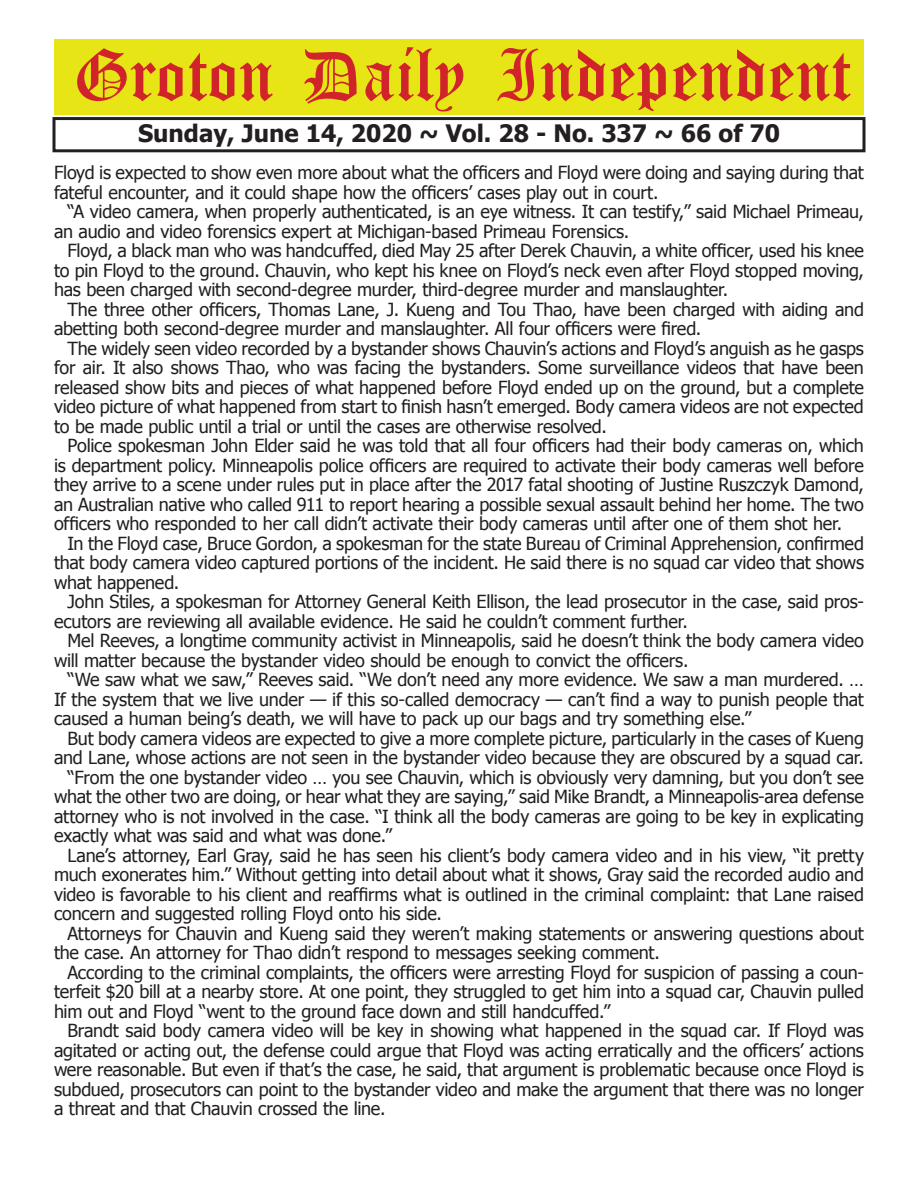
<style>
.page{position:relative;width:918px;height:1188px;background:#fff}
.page>*{position:absolute;margin:0;border:0;box-sizing:border-box;transform-origin:0 0}
.t1{font:54px "Old English Five";color:#d1232a}
.t2{font:700 24px "Tahoma";color:#231f20}
.t3{font:18px/19.5px "Tahoma";letter-spacing:-.01em;color:#231f20}
</style>
<div class="page">
<div style="left:52px;top:117px;width:814px;height:35px;border:3px solid #231f20"></div>
<div style="left:54px;top:40px;width:810px;height:75px;background:#e7e515"></div>
<h1 class="t1" style="left:73px;top:50px;width:779px">Groton Daily Independent</h1>
<h2 class="t2" style="left:138px;top:116px;width:644px">Sunday, June 14, 2020 ~ Vol. 28 - No. 337 ~ 66 of 70</h2>
<p class="t3" style="left:54px;top:162px;width:811px">Floyd is expected to show even more about what the officers and Floyd were doing and saying during that fateful encounter, and it could shape how the officers’ cases play out in court.</p>
<p class="t3" style="left:54px;top:201px;width:812px;text-indent:14px">“A video camera, when properly authenticated, is an eye witness. It can testify,” said Michael Primeau, an audio and video forensics expert at Michigan-based Primeau Forensics.</p>
<p class="t3" style="left:54px;top:240px;width:812px;text-align:justify;text-indent:14px">Floyd, a black man who was handcuffed, died May 25 after Derek Chauvin, a white officer, used his knee to pin Floyd to the ground. Chauvin, who kept his knee on Floyd’s neck even after Floyd stopped moving, has been charged with second-degree murder, third-degree murder and manslaughter.</p>
<p class="t3" style="left:54px;top:299px;width:812px;text-indent:14px">The three other officers, Thomas Lane, J. Kueng and Tou Thao, have been charged with aiding and abetting both second-degree murder and manslaughter. All four officers were fired.</p>
<p class="t3" style="left:54px;top:338px;width:812px;text-align:justify;text-indent:14px">The widely seen video recorded by a bystander shows Chauvin’s actions and Floyd’s anguish as he gasps for air. It also shows Thao, who was facing the bystanders. Some surveillance videos that have been released show bits and pieces of what happened before Floyd ended up on the ground, but a complete video picture of what happened from start to finish hasn’t emerged. Body camera videos are not expected to be made public until a trial or until the cases are otherwise resolved.</p>
<p class="t3" style="left:54px;top:435px;width:812px;text-align:justify;text-indent:14px">Police spokesman John Elder said he was told that all four officers had their body cameras on, which is department policy. Minneapolis police officers are required to activate their body cameras well before they arrive to a scene under rules put in place after the 2017 fatal shooting of Justine Ruszczyk Damond, an Australian native who called 911 to report hearing a possible sexual assault behind her home. The two officers who responded to her call didn’t activate their body cameras until after one of them shot her.</p>
<p class="t3" style="left:54px;top:533px;width:812px;text-align:justify;text-indent:14px">In the Floyd case, Bruce Gordon, a spokesman for the state Bureau of Criminal Apprehension, confirmed that body camera video captured portions of the incident. He said there is no squad car video that shows what happened.</p>
<p class="t3" style="left:54px;top:591px;width:812px;text-indent:14px">John Stiles, a spokesman for Attorney General Keith Ellison, the lead prosecutor in the case, said pros&shy;ecutors are reviewing all available evidence. He said he couldn’t comment further.</p>
<p class="t3" style="left:54px;top:630px;width:811px;text-indent:14px">Mel Reeves, a longtime community activist in Minneapolis, said he doesn’t think the body camera video will matter because the bystander video should be enough to convict the officers.</p>
<p class="t3" style="left:54px;top:669px;width:811px;text-align:justify;text-indent:14px">“We saw what we saw,” Reeves said. “We don’t need any more evidence. We saw a man murdered. … If the system that we live under — if this so-called democracy — can’t find a way to punish people that caused a human being’s death, we will have to pack up our bags and try something else.”</p>
<p class="t3" style="left:68px;top:728px;width:798px">But body camera videos are expected to give a more complete picture, particularly in the cases of Kueng</p>
<p class="t3" style="left:54px;top:747px;width:811px">and Lane, whose actions are not seen in the bystander video because they are obscured by a squad car.</p>
<p class="t3" style="left:68px;top:766px;width:798px">“From the one bystander video … you see Chauvin, which is obviously very damning, but you don’t see</p>
<p class="t3" style="left:54px;top:786px;width:811px">what the other two are doing, or hear what they are saying,” said Mike Brandt, a Minneapolis-area defense</p>
<p class="t3" style="left:54px;top:805px;width:811px">attorney who is not involved in the case. “I think all the body cameras are going to be key in explicating</p>
<p class="t3" style="left:54px;top:825px;width:340px">exactly what was said and what was done.”</p>
<p class="t3" style="left:68px;top:844px;width:798px">Lane’s attorney, Earl Gray, said he has seen his client’s body camera video and in his view, “it pretty</p>
<p class="t3" style="left:54px;top:864px;width:812px">much exonerates him.” Without getting into detail about what it shows, Gray said the recorded audio and</p>
<p class="t3" style="left:54px;top:883px;width:811px">video is favorable to his client and reaffirms what is outlined in the criminal complaint: that Lane raised</p>
<p class="t3" style="left:54px;top:903px;width:390px">concern and suggested rolling Floyd onto his side.</p>
<p class="t3" style="left:68px;top:922px;width:798px">Attorneys for Chauvin and Kueng said they weren’t making statements or answering questions about</p>
<p class="t3" style="left:54px;top:942px;width:607px">the case. An attorney for Thao didn’t respond to messages seeking comment.</p>
<p class="t3" style="left:68px;top:961px;width:798px">According to the criminal complaints, the officers were arresting Floyd for suspicion of passing a coun-</p>
<p class="t3" style="left:54px;top:981px;width:811px">terfeit $20 bill at a nearby store. At one point, they struggled to get him into a squad car, Chauvin pulled</p>
<p class="t3" style="left:54px;top:1000px;width:558px">him out and Floyd “went to the ground face down and still handcuffed.”</p>
<p class="t3" style="left:68px;top:1020px;width:798px">Brandt said body camera video will be key in showing what happened in the squad car. If Floyd was</p>
<p class="t3" style="left:54px;top:1039px;width:811px">agitated or acting out, the defense could argue that Floyd was acting erratically and the officers’ actions</p>
<p class="t3" style="left:54px;top:1059px;width:811px">were reasonable. But even if that’s the case, he said, that argument is problematic because once Floyd is</p>
<p class="t3" style="left:54px;top:1078px;width:811px">subdued, prosecutors can point to the bystander video and make the argument that there was no longer</p>
<p class="t3" style="left:54px;top:1098px;width:333px">a threat and that Chauvin crossed the line.</p>
</div>
